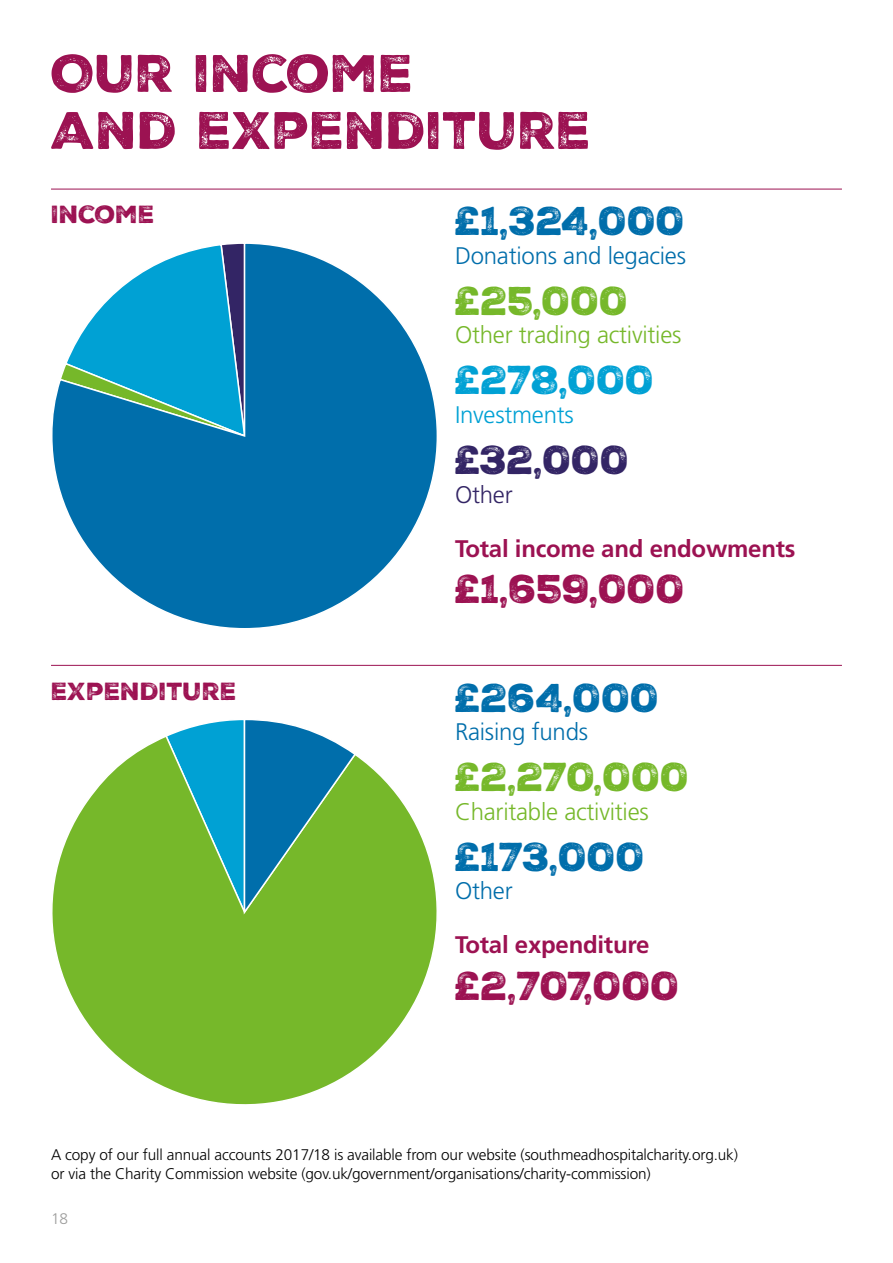
<style>
.page{position:relative;width:893px;height:1263px;background:#fff}
.page>*{position:absolute;margin:0;border:0;box-sizing:border-box;transform-origin:0 0}
.t1{font:51px/57px "Nexa Rust Sans Black 2";letter-spacing:-.01em;color:#9c1252}
.t2{font:39px "Nexa Rust Sans Black 2";letter-spacing:-.01em;color:#006eab}
.t3{font:39px "Nexa Rust Sans Black 2";letter-spacing:-.01em;color:#9c1252}
.t4{font:39px "Nexa Rust Sans Black 2";letter-spacing:-.01em;color:#76b82a}
.t5{font:39px "Nexa Rust Sans Black 2";letter-spacing:-.015em;color:#00a1d4}
.t6{font:39px "Nexa Rust Sans Black 2";color:#332565}
.t7{font:300 24px "Frutiger";letter-spacing:-.01em;color:#76b82a}
.t8{font:700 24px "Frutiger";letter-spacing:-.01em;color:#9c1252}
.t9{font:300 24px "Frutiger";letter-spacing:-.01em;color:#006eab}
.t10{font:24px "Nexa Rust Sans Black 2";letter-spacing:-.01em;color:#9c1252}
.t11{font:300 24px "Frutiger";letter-spacing:-.01em;color:#00a1d4}
.t12{font:300 24px "Frutiger";letter-spacing:-.01em;color:#332565}
.t13{font:300 15.3px/18.3px "Frutiger";letter-spacing:-.01em;color:#000}
.t14{font:300 15.3px "Frutiger";color:#9d9d9c}
</style>
<div class="page">
<hr style="left:51px;top:189px;width:791px;height:1px;background:#9c1252">
<hr style="left:51px;top:665px;width:791px;height:1px;background:#9c1252">
<svg style="left:52px;top:243px;width:385px;height:385px"></svg>
<svg style="left:52px;top:738px;width:385px;height:367px"></svg>
<svg style="left:164px;top:720px;width:193px;height:194px;background:#46a280"></svg>
<h1 class="t1" style="left:51px;top:45px;width:542px">OUR INCOME<br>AND EXPENDITURE</h1>
<h3 class="t10" style="left:51px;top:198px;width:105px">INCOME</h3>
<h3 class="t10" style="left:51px;top:675px;width:187px">EXPENDITURE</h3>
<h2 class="t2" style="left:455px;top:195px;width:232px">£1,324,000</h2>
<h3 class="t9" style="left:455px;top:242px;width:233px">Donations and legacies</h3>
<h2 class="t4" style="left:455px;top:274px;width:175px">£25,000</h2>
<h3 class="t7" style="left:455px;top:321px;width:228px">Other trading activities</h3>
<h2 class="t5" style="left:455px;top:354px;width:201px">£278,000</h2>
<h3 class="t11" style="left:455px;top:401px;width:120px">Investments</h3>
<h2 class="t6" style="left:455px;top:434px;width:176px">£32,000</h2>
<h3 class="t12" style="left:455px;top:481px;width:59px">Other</h3>
<h3 class="t8" style="left:455px;top:534px;width:342px">Total income and endowments</h3>
<h2 class="t3" style="left:455px;top:563px;width:232px">£1,659,000</h2>
<h2 class="t2" style="left:455px;top:671px;width:206px">£264,000</h2>
<h3 class="t9" style="left:455px;top:718px;width:135px">Raising funds</h3>
<h2 class="t4" style="left:455px;top:751px;width:236px">£2,270,000</h2>
<h3 class="t7" style="left:455px;top:798px;width:195px">Charitable activities</h3>
<h2 class="t2" style="left:455px;top:830px;width:192px">£173,000</h2>
<h3 class="t9" style="left:455px;top:877px;width:59px">Other</h3>
<h3 class="t8" style="left:455px;top:931px;width:196px">Total expenditure</h3>
<h2 class="t3" style="left:455px;top:959px;width:227px">£2,707,000</h2>
<p class="t13" style="left:51px;top:1146px;width:689px">A copy of our full annual accounts 2017/18 is available from our website (southmeadhospitalcharity.org.uk) or via the Charity Commission website (gov.uk/government/organisations/charity-commission)</p>
<p class="t14" style="left:51px;top:1210px;width:18px">18</p>
</div>
